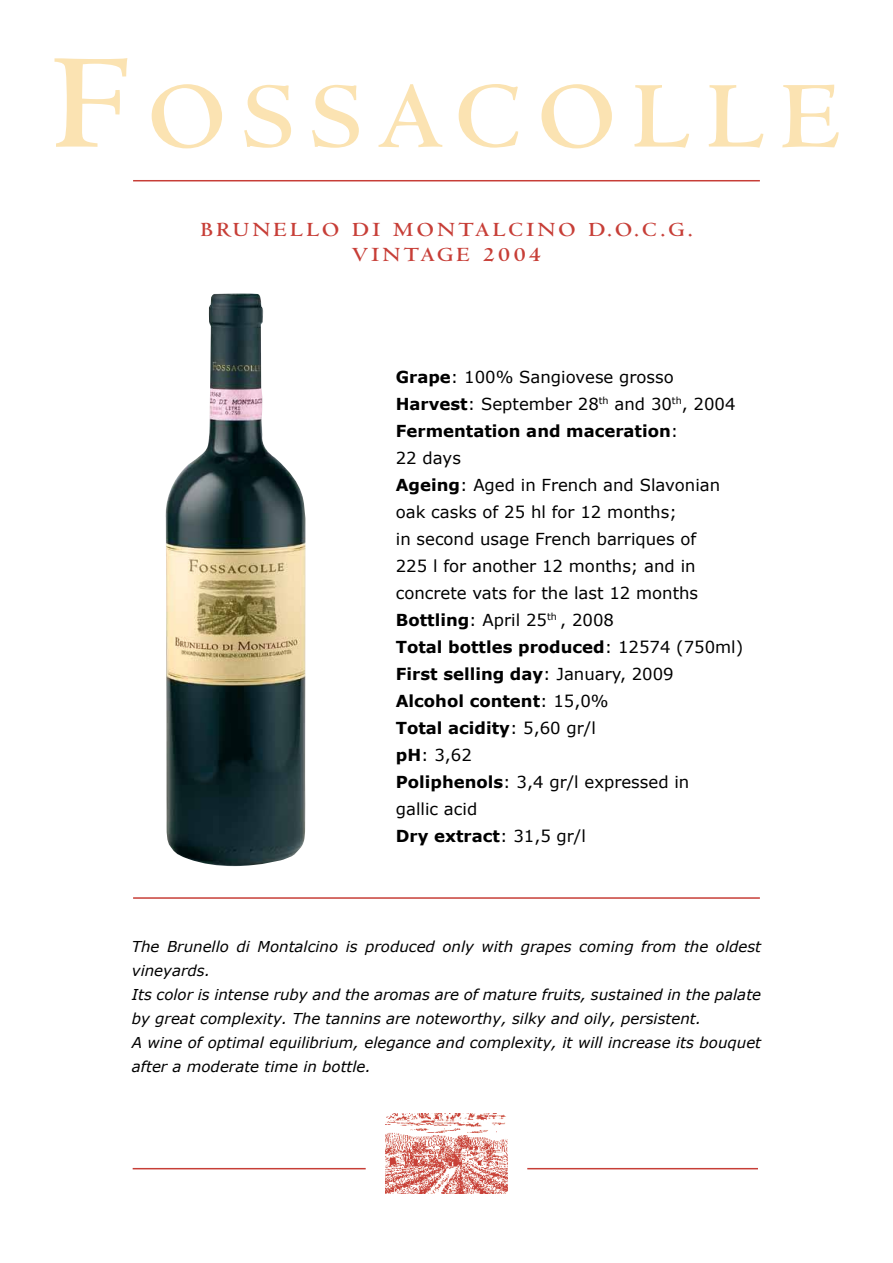
<style>
.page{position:relative;width:893px;height:1263px;background:#fff}
.page>*{position:absolute;margin:0;border:0;box-sizing:border-box;transform-origin:0 0}
.t1{font:700 98.7px "Centaur";letter-spacing:.155em;color:#fbe3b2;scale:1.06 1}
.t2{font:700 21px/25.2px "Centaur";letter-spacing:.15em;color:#c73e37;text-align:center;scale:1.1 1}
.t3{font:16.5px/27px "Verdana";color:#000}
.t4{font:italic 15px/24px "Verdana";color:#000}
.s1{font-size:141.15px}
.s2{font-weight:700}
</style>
<div class="page">
<hr style="left:133px;top:180px;width:627px;height:1px;background:#c73e37">
<hr style="left:133px;top:897px;width:627px;height:2px;background:#c73e37">
<hr style="left:133px;top:1168px;width:233px;height:1px;background:#c73e37">
<hr style="left:527px;top:1168px;width:231px;height:1px;background:#c73e37">
<img style="left:386px;top:1113px;width:121px;height:80px">
<img style="left:165px;top:293px;width:141px;height:573px">
<h1 class="t1" style="left:52px;top:64px;width:745px"><span class="s1">F</span>OSSACOLLE</h1>
<p class="t2" style="left:200px;top:218px;width:449px">BRUNELLO DI MONTALCINO D.O.C.G.<br>VINTAGE 2004</p>
<p class="t3" style="left:396px;top:364px;width:349px"><span class="s2">Grape</span>: 100% Sangiovese grosso<br><span class="s2">Harvest</span>: September 28<sup>th</sup> and 30<sup>th</sup>, 2004<br><span class="s2">Fermentation and maceration</span>:<br>22 days<br><span class="s2">Ageing</span>: Aged in French and Slavonian oak casks of 25 hl for 12 months;<br>in second usage French barriques of<br>225 l for another 12 months; and in concrete vats for the last 12 months<br><span class="s2">Bottling</span>: April 25<sup>th</sup> , 2008<br><span class="s2">Total bottles produced</span>: 12574 (750ml)<br><span class="s2">First selling day</span>: January, 2009<br><span class="s2">Alcohol content</span>: 15,0%<br><span class="s2">Total acidity</span>: 5,60 gr/l<br><span class="s2">pH</span>: 3,62<br><span class="s2">Poliphenols</span>: 3,4 gr/l expressed in<br>gallic acid<br><span class="s2">Dry extract</span>: 31,5 gr/l</p>
<p class="t4" style="left:132px;top:935px;width:631px">The Brunello di Montalcino is produced only with grapes coming from the oldest vineyards.<br>Its color is intense ruby and the aromas are of mature fruits, sustained in the palate by great complexity. The tannins are noteworthy, silky and oily, persistent.<br>A wine of optimal equilibrium, elegance and complexity, it will increase its bouquet after a moderate time in bottle.</p>
</div>
